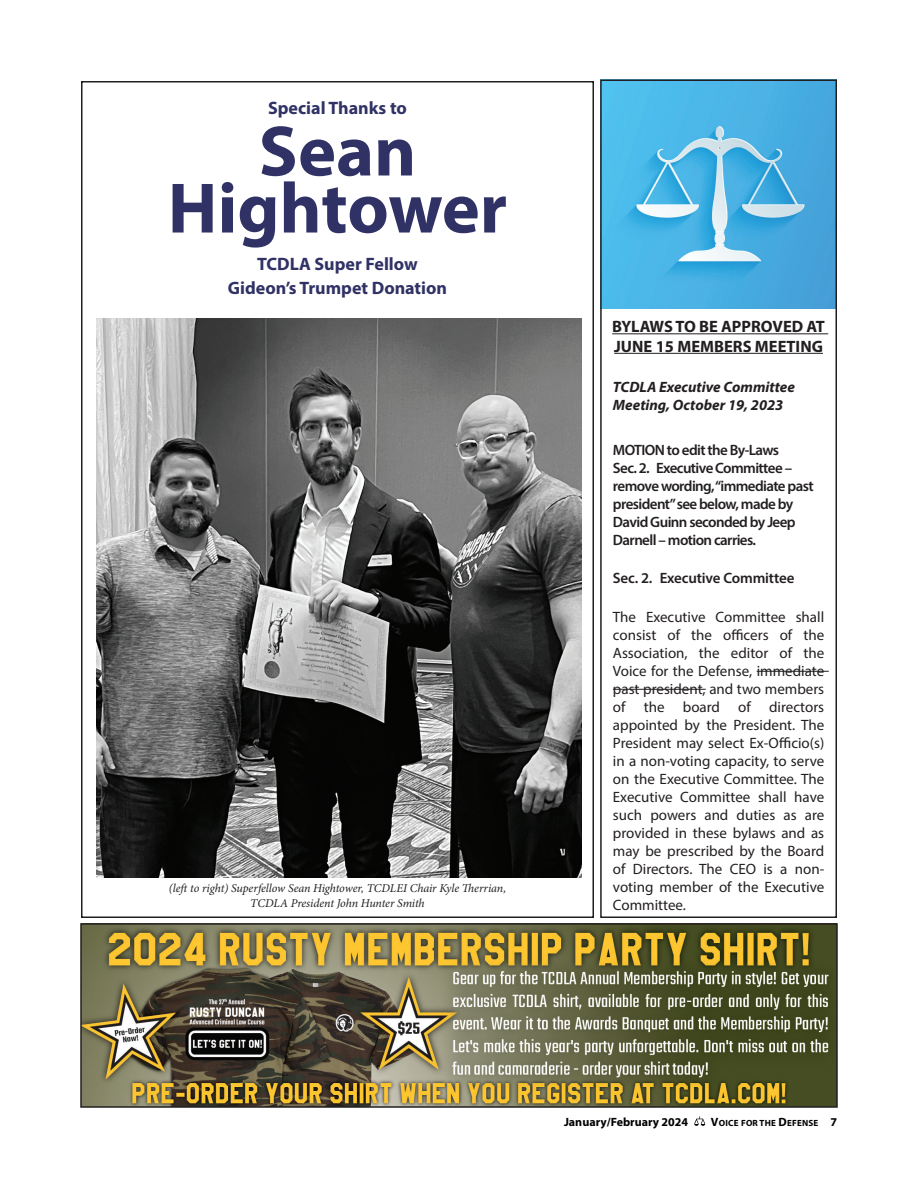
<style>
.page{position:relative;width:918px;height:1188px;background:#fff}
.page>*{position:absolute;margin:0;border:0;box-sizing:border-box;transform-origin:0 0}
.t1{font:700 72px/57px "Myriad Pro";color:#303265;text-align:center}
.t2{font:700 18px/24px "Myriad Pro";color:#303265;text-align:center}
.t3{font:700 16.5px/19.5px "Myriad Pro";color:#231f20}
.t4{font:15px/18px "Myriad Pro";color:#231f20;text-align:justify}
.t5{font:600 15px/18px "Myriad Pro";letter-spacing:-.04em;color:#231f20}
.t6{font:italic 700 15px/18px "Myriad Pro";color:#231f20}
.t7{font:600 15px "Myriad Pro";letter-spacing:-.01em;color:#231f20}
.t8{font:italic 12px/14.4px "Minion Pro";letter-spacing:-.01em;color:#231f20;text-align:center}
.t9{font:700 12px "Myriad Pro";color:#000001}
.t10{font:700 9px "Myriad Pro";letter-spacing:.02em;color:#000001}
.s1{font-size:12px}
</style>
<div class="page">
<svg style="left:694px;top:1116px;width:11px;height:10px"></svg>
<img style="left:96px;top:318px;width:486px;height:560px">
<hr style="left:612px;top:333px;width:216px;height:1px;background:#231f20">
<hr style="left:614px;top:353px;width:209px;height:1px;background:#231f20">
<hr style="left:757px;top:671px;width:72px;height:1px;background:#231f20">
<hr style="left:613px;top:689px;width:93px;height:1px;background:#231f20">
<img style="left:603px;top:83px;width:231px;height:225px">
<div style="left:600px;top:80px;width:237px;height:838px;border:2px solid #231f20"></div>
<img style="left:83px;top:926px;width:752px;height:179px">
<div style="left:80px;top:923px;width:758px;height:185px;border:2px solid #231f20"></div>
<p class="t2" style="left:268px;top:95px;width:140px">Special Thanks to</p>
<h1 class="t1" style="left:168px;top:120px;width:341px">Sean<br>Hightower</h1>
<p class="t2" style="left:228px;top:251px;width:221px">TCDLA Super Fellow<br>Gideon’s Trumpet Donation</p>
<p class="t8" style="left:169px;top:881px;width:339px">(left to right) Superfellow Sean Hightower, TCDLEI Chair Kyle Therrian,<br>TCDLA President John Hunter Smith</p>
<p class="t3" style="left:612px;top:316px;width:214px">BYLAWS TO BE APPROVED AT<br>JUNE 15 MEMBERS MEETING</p>
<p class="t6" style="left:613px;top:378px;width:184px">TCDLA Executive Committee<br>Meeting, October 19, 2023</p>
<p class="t5" style="left:613px;top:441px;width:202px">MOTION to edit the By-Laws<br>Sec. 2. Executive Committee – remove wording, “immediate past president” see below, made by<br>David Guinn seconded by Jeep<br>Darnell – motion carries.</p>
<p class="t7" style="left:613px;top:568px;width:183px">Sec. 2. Executive Committee</p>
<p class="t4" style="left:613px;top:608px;width:213px">The Executive Committee shall consist of the officers of the Association, the editor of the Voice for the Defense, immediate past president, and two members of the board of directors appointed by the President. The President may select Ex-Officio(s) in a non-voting capacity, to serve on the Executive Committee. The Executive Committee shall have such powers and duties as are provided in these bylaws and as may be prescribed by the Board of Directors. The CEO is a non&shy;voting member of the Executive Committee.</p>
<p class="t9" style="left:564px;top:1114px;width:126px">January/February 2024</p>
<p class="t10" style="left:711px;top:1117px;width:128px"><span class="s1">V</span>OICE FOR THE <span class="s1">D</span>EFENSE <span class="s1">7</span></p>
</div>
